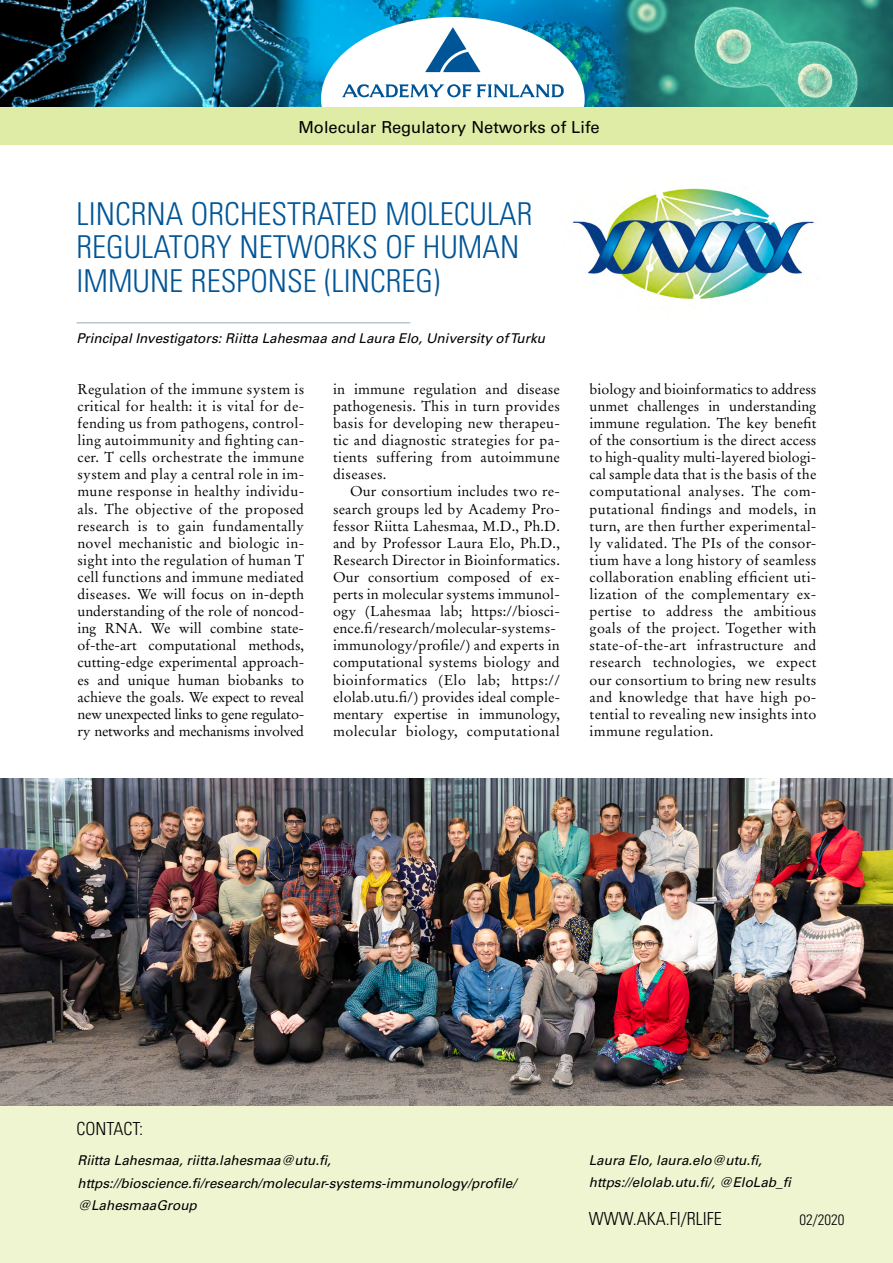
<style>
.page{position:relative;width:893px;height:1263px;background:#fff}
.page>*{position:absolute;margin:0;border:0;box-sizing:border-box;transform-origin:0 0}
.pääotsikot{font:300 condensed 31.5px/33.3px "Univers LT Std";color:#005597}
.väliotsikko{font:300 condensed 18px "Univers LT Std";color:#000}
.kansiotsikko{font:16.5px "Univers LT Std";color:#000}
.väliotsikko-2{font:300 condensed 15px "Univers LT Std";color:#000}
.leipis{font:14.25px/17.1px "Stempel Garamond LT Std";letter-spacing:.01em;color:#000}
.eka_leipis{font:14.25px/17.1px "Stempel Garamond LT Std";color:#000;text-align:justify}
.nimet_otsake{font:italic 13.5px "Univers LT Std";color:#000}
</style>
<div class="page">
<div style="left:0;top:1092px;width:893px;height:171px;background:#eff5d1"></div>
<img style="left:318px;top:0;width:273px;height:107px">
<img style="left:591px;top:0;width:302px;height:107px">
<img style="left:0;top:0;width:318px;height:107px">
<hr style="left:77px;top:322px;width:333px;height:1px;background:#92acbe">
<div style="left:321px;top:17px;width:264px;height:164px;background:#fff;border-radius:50%"></div>
<div style="left:0;top:107px;width:893px;height:38px;background:#dfeca6"></div>
<svg style="left:425px;top:27px;width:56px;height:45px"></svg>
<svg style="left:342px;top:84px;width:222px;height:14px"></svg>
<img style="left:0;top:778px;width:893px;height:327px">
<img style="left:572px;top:188px;width:243px;height:112px">
<h1 class="kansiotsikko" style="left:298px;top:117px;width:303px">Molecular Regulatory Networks of Life</h1>
<h2 class="pääotsikot" style="left:77px;top:197px;width:457px">LINCRNA ORCHESTRATED MOLECULAR<br>REGULATORY NETWORKS OF HUMAN<br>IMMUNE RESPONSE (LINCREG)</h2>
<p class="nimet_otsake" style="left:77px;top:330px;width:470px">Principal Investigators: Riitta Lahesmaa and Laura Elo, University of Turku</p>
<p class="eka_leipis" style="left:333px;top:380px;width:228px">in immune regulation and disease pathogenesis. This in turn provides basis for developing new therapeu&shy;tic and diagnostic strategies for pa&shy;tients suffering from autoimmune diseases.</p>
<p class="leipis" style="left:333px;top:483px;width:228px;text-indent:17px">Our consortium includes two re&shy;search groups led by Academy Pro&shy;fessor Riitta Lahesmaa, M.D., Ph.D. and by Professor Laura Elo, Ph.D., Research Director in Bioinformatics.<br>Our consortium composed of ex&shy;perts in molecular systems immunol&shy;ogy (Lahesmaa lab; https://biosci&shy;ence.fi/research/molecular-systems&shy;immunology/profile/) and experts in computational systems biology and bioinformatics (Elo lab; https:// elolab.utu.fi/) provides ideal comple&shy;mentary expertise in immunology, molecular biology, computational</p>
<p class="eka_leipis" style="left:77px;top:380px;width:228px">Regulation of the immune system is critical for health: it is vital for de&shy;fending us from pathogens, control&shy;ling autoimmunity and fighting can&shy;cer. T cells orchestrate the immune system and play a central role in im&shy;mune response in healthy individu&shy;als. The objective of the proposed research is to gain fundamentally novel mechanistic and biologic in&shy;sight into the regulation of human T cell functions and immune mediated diseases. We will focus on in-depth understanding of the role of noncod&shy;ing RNA. We will combine state&shy;of-the-art computational methods, cutting-edge experimental approach&shy;es and unique human biobanks to achieve the goals. We expect to reveal new unexpected links to gene regulato&shy;ry networks and mechanisms involved</p>
<p class="leipis" style="left:590px;top:380px;width:228px;text-align:justify">biology and bioinformatics to address unmet challenges in understanding immune regulation. The key benefit of the consortium is the direct access to high-quality multi-layered biologi&shy;cal sample data that is the basis of the computational analyses. The com&shy;putational findings and models, in turn, are then further experimental&shy;ly validated. The PIs of the consor&shy;tium have a long history of seamless collaboration enabling efficient uti&shy;lization of the complementary ex&shy;pertise to address the ambitious goals of the project. Together with state-of-the-art infrastructure and research technologies, we expect our consortium to bring new results and knowledge that have high po&shy;tential to revealing new insights into immune regulation.</p>
<p class="väliotsikko" style="left:77px;top:1117px;width:68px">CONTACT:</p>
<p class="nimet_otsake" style="left:77px;top:1152px;width:255px">Riitta Lahesmaa, riitta.lahesmaa@utu.fi,</p>
<p class="nimet_otsake" style="left:77px;top:1175px;width:440px">https://bioscience.fi/research/molecular-systems-immunology/profile/</p>
<p class="nimet_otsake" style="left:77px;top:1197px;width:121px">@LahesmaaGroup</p>
<p class="nimet_otsake" style="left:589px;top:1152px;width:175px">Laura Elo, laura.elo@utu.fi,</p>
<p class="nimet_otsake" style="left:589px;top:1174px;width:205px">https://elolab.utu.fi/, @EloLab_fi</p>
<p class="väliotsikko" style="left:589px;top:1208px;width:134px">WWW.AKA.FI/RLIFE</p>
<p class="väliotsikko-2" style="left:799px;top:1211px;width:46px">02/2020</p>
</div>
